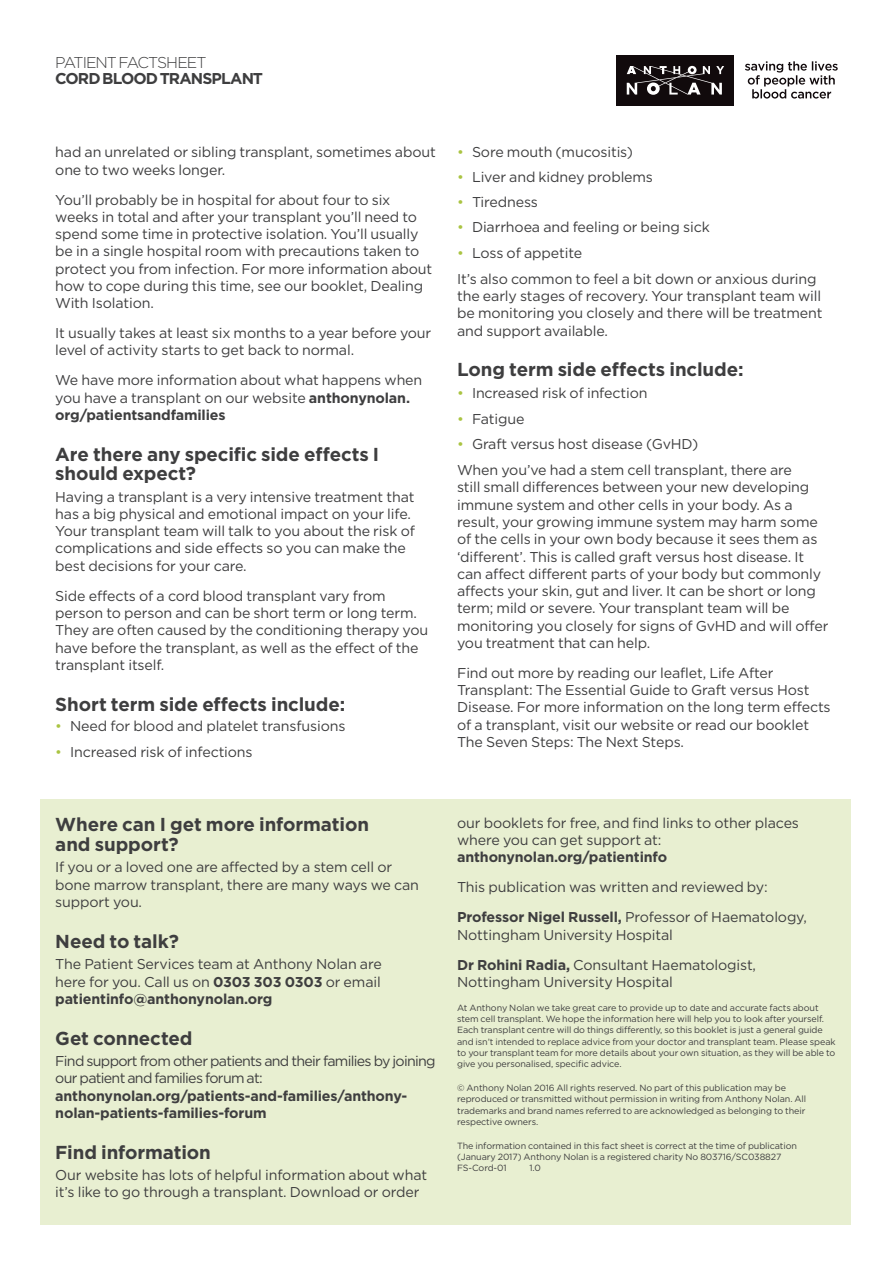
<style>
.page{position:relative;width:893px;height:1263px;background:#fff}
.page>*{position:absolute;margin:0;border:0;box-sizing:border-box;transform-origin:0 0}
.subtitleds{font:700 18.75px/19.5px "Gotham";letter-spacing:-.005em;color:#3e3e3f}
.t1{font:700 15.75px "Gotham";letter-spacing:-.06em;color:#3e3e3f}
.t2{font:300 15.75px "Gotham";letter-spacing:-.07em;color:#3e3e3f}
.small_body{font:14.25px/17.2px "Gotham";letter-spacing:-.01em;color:#3e3e3f}
.GREY_CAPS_HEADING{font:14.25px/17.2px "Gotham";letter-spacing:-.05em;color:#3e3e3f}
.small_body-2{font:700 14.25px/17.2px "Gotham";letter-spacing:-.01em;color:#3e3e3f}
.small_body-3{font:9px/11.2px "Gotham";letter-spacing:-.01em;color:#3e3e3f}
.s1{font-weight:700}
.s2{color:#aac442}
</style>
<div class="page">
<div style="left:617px;top:55px;width:117px;height:51px;background:#110a0c"></div>
<svg style="left:627px;top:66px;width:97px;height:29px"></svg>
<svg style="left:745px;top:61px;width:93px;height:38px"></svg>
<div style="left:40px;top:799px;width:810px;height:426px;background:#e8efd1"></div>
<p class="t2" style="left:55px;top:52px;width:153px">PATIENT FACTSHEET</p>
<p class="t1" style="left:55px;top:67px;width:209px">CORD BLOOD TRANSPLANT</p>
<p class="small_body" style="left:55px;top:143px;width:382px">had an unrelated or sibling transplant, sometimes about one to two weeks longer.</p>
<p class="small_body" style="left:55px;top:191px;width:378px">You’ll probably be in hospital for about four to six weeks in total and after your transplant you’ll need to spend some time in protective isolation. You’ll usually be in a single hospital room with precautions taken to protect you from infection. For more information about how to cope during this time, see our booklet, Dealing With Isolation.</p>
<p class="small_body" style="left:55px;top:324px;width:378px">It usually takes at least six months to a year before your level of activity starts to get back to normal.</p>
<p class="small_body" style="left:55px;top:371px;width:369px">We have more information about what happens when you have a transplant on our website <span class="s1">anthonynolan. org/patientsandfamilies</span></p>
<p class="subtitleds" style="left:55px;top:444px;width:325px">Are there any specific side effects I should expect?</p>
<p class="small_body" style="left:55px;top:488px;width:361px">Having a transplant is a very intensive treatment that has a big physical and emotional impact on your life.<br>Your transplant team will talk to you about the risk of complications and side effects so you can make the best decisions for your care.</p>
<p class="small_body" style="left:55px;top:587px;width:374px">Side effects of a cord blood transplant vary from person to person and can be short term or long term.<br>They are often caused by the conditioning therapy you have before the transplant, as well as the effect of the transplant itself.</p>
<p class="subtitleds" style="left:55px;top:694px;width:291px">Short term side effects include:</p>
<p class="small_body" style="left:55px;top:717px;width:292px"><span class="s2">•</span> Need for blood and platelet transfusions</p>
<p class="small_body" style="left:55px;top:743px;width:199px"><span class="s2">•</span> Increased risk of infections</p>
<p class="small_body" style="left:457px;top:143px;width:178px"><span class="s2">•</span> Sore mouth (mucositis)</p>
<p class="small_body" style="left:457px;top:168px;width:197px"><span class="s2">•</span> Liver and kidney problems</p>
<p class="small_body" style="left:457px;top:193px;width:82px"><span class="s2">•</span> Tiredness</p>
<p class="small_body" style="left:457px;top:218px;width:254px"><span class="s2">•</span> Diarrhoea and feeling or being sick</p>
<p class="small_body" style="left:457px;top:244px;width:127px"><span class="s2">•</span> Loss of appetite</p>
<p class="small_body" style="left:457px;top:270px;width:367px">It’s also common to feel a bit down or anxious during the early stages of recovery. Your transplant team will be monitoring you closely and there will be treatment and support available.</p>
<p class="subtitleds" style="left:457px;top:360px;width:288px">Long term side effects include:</p>
<p class="small_body" style="left:457px;top:384px;width:192px"><span class="s2">•</span> Increased risk of infection</p>
<p class="small_body" style="left:457px;top:410px;width:69px"><span class="s2">•</span> Fatigue</p>
<p class="small_body" style="left:457px;top:435px;width:243px"><span class="s2">•</span> Graft versus host disease (GvHD)</p>
<p class="small_body" style="left:457px;top:461px;width:373px">When you’ve had a stem cell transplant, there are<br>still small differences between your new developing immune system and other cells in your body. As a result, your growing immune system may harm some of the cells in your own body because it sees them as ‘different’. This is called graft versus host disease. It can affect different parts of your body but commonly affects your skin, gut and liver. It can be short or long term; mild or severe. Your transplant team will be monitoring you closely for signs of GvHD and will offer you treatment that can help.</p>
<p class="small_body" style="left:457px;top:664px;width:375px">Find out more by reading our leaflet, Life After Transplant: The Essential Guide to Graft versus Host Disease. For more information on the long term effects of a transplant, visit our website or read our booklet The Seven Steps: The Next Steps.</p>
<p class="subtitleds" style="left:55px;top:815px;width:315px">Where can I get more information and support?</p>
<p class="small_body" style="left:55px;top:858px;width:365px">If you or a loved one are affected by a stem cell or bone marrow transplant, there are many ways we can support you.</p>
<p class="subtitleds" style="left:55px;top:931px;width:125px">Need to talk?</p>
<p class="small_body" style="left:55px;top:955px;width:328px;text-align:justify">The Patient Services team at Anthony Nolan are here for you. Call us on <span class="s1">0303 303 0303</span> or email <span class="s1">patientinfo@anthonynolan.org</span></p>
<p class="subtitleds" style="left:55px;top:1028px;width:139px">Get connected</p>
<p class="GREY_CAPS_HEADING" style="left:55px;top:1052px;width:382px">Find support from other patients and their families by joining our patient and families forum at:</p>
<p class="small_body-2" style="left:55px;top:1087px;width:354px">anthonynolan.org/patients-and-families/anthony&shy;nolan-patients-families-forum</p>
<p class="subtitleds" style="left:55px;top:1142px;width:157px">Find information</p>
<p class="small_body" style="left:55px;top:1166px;width:373px">Our website has lots of helpful information about what it’s like to go through a transplant. Download or order</p>
<p class="small_body" style="left:457px;top:814px;width:343px">our booklets for free, and find links to other places where you can get support at: <span class="s1">anthonynolan.org/patientinfo</span></p>
<p class="small_body" style="left:457px;top:878px;width:312px">This publication was written and reviewed by:</p>
<p class="small_body" style="left:457px;top:908px;width:351px"><span class="s1">Professor Nigel Russell,</span> Professor of Haematology,<br>Nottingham University Hospital</p>
<p class="small_body" style="left:457px;top:956px;width:300px"><span class="s1">Dr Rohini Radia,</span> Consultant Haematologist,<br>Nottingham University Hospital</p>
<p class="small_body-3" style="left:457px;top:1002px;width:380px">At Anthony Nolan we take great care to provide up to date and accurate facts about stem cell transplant. We hope the information here will help you to look after yourself.<br>Each transplant centre will do things differently, so this booklet is just a general guide and isn’t intended to replace advice from your doctor and transplant team. Please speak to your transplant team for more details about your own situation, as they will be able to give you personalised, specific advice.</p>
<p class="small_body-3" style="left:457px;top:1082px;width:351px">© Anthony Nolan 2016 All rights reserved. No part of this publication may be reproduced or transmitted without permission in writing from Anthony Nolan. All trademarks and brand names referred to are acknowledged as belonging to their respective owners.</p>
<p class="small_body-3" style="left:457px;top:1140px;width:341px">The information contained in this fact sheet is correct at the time of publication (January 2017) Anthony Nolan is a registered charity No 803716/SC038827<br>FS-Cord-01</p>
<p class="small_body-3" style="left:529px;top:1162px;width:13px">1.0</p>
</div>
